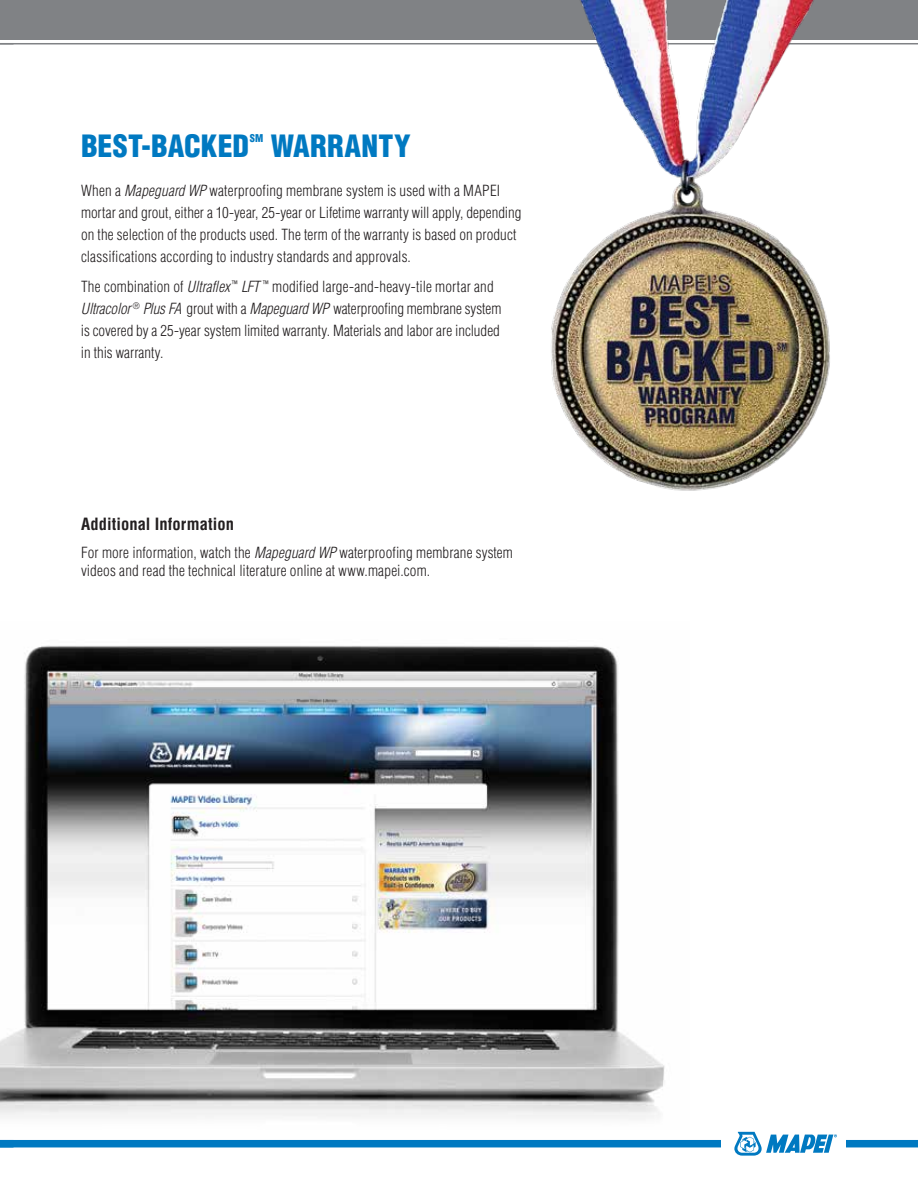
<style>
.page{position:relative;width:918px;height:1188px;background:#fff}
.page>*{position:absolute;margin:0;border:0;box-sizing:border-box;transform-origin:0 0}
.t1{font:900 condensed 30px "Helvetica LT Std";letter-spacing:.005em;color:#0079c1}
.t2{font:700 condensed 16.5px "Helvetica LT Std";letter-spacing:.005em;color:#231f20}
.t3{font:300 condensed 15px/21.8px "Helvetica LT Std";letter-spacing:.005em;color:#231f20}
.t4{font:900 condensed 10.5px "Helvetica LT Std";color:#0079c1}
.s1{font-style:italic}
</style>
<div class="page">
<div style="left:0;top:1140px;width:918px;height:7px;background:#0079c1"></div>
<div style="left:721px;top:1132px;width:125px;height:24px;background:#fff"></div>
<svg style="left:734px;top:1132px;width:103px;height:24px"></svg>
<div style="left:0;top:0;width:918px;height:40px;background:#808285"></div>
<hr style="left:0;top:43px;width:918px;height:1px;background:#808285">
<img style="left:0;top:645px;width:665px;height:474px">
<img style="left:475px;top:0;width:415px;height:491px">
<h1 class="t1" style="left:81px;top:127px;width:170px">BEST-BACKED</h1>
<p class="t4" style="left:250px;top:131px;width:15px">SM</p>
<h1 class="t1" style="left:271px;top:127px;width:141px">WARRANTY</h1>
<p class="t3" style="left:81px;top:180px;width:442px">When a <span class="s1">Mapeguard WP</span> waterproofing membrane system is used with a MAPEI mortar and grout, either a 10-year, 25-year or Lifetime warranty will apply, depending on the selection of the products used. The term of the warranty is based on product classifications according to industry standards and approvals.</p>
<p class="t3" style="left:81px;top:276px;width:422px">The combination of <span class="s1">Ultraflex</span> <sup>™</sup> <span class="s1">LFT</span> <sup>™</sup> modified large-and-heavy-tile mortar and <span class="s1">Ultracolor</span> <sup>®</sup> <span class="s1">Plus FA</span> grout with a <span class="s1">Mapeguard WP</span> waterproofing membrane system is covered by a 25-year system limited warranty. Materials and labor are included in this warranty.</p>
<p class="t2" style="left:81px;top:514px;width:155px">Additional Information</p>
<p class="t3" style="left:81px;top:544px;width:433px;line-height:18px">For more information, watch the <span class="s1">Mapeguard WP</span> waterproofing membrane system videos and read the technical literature online at www.mapei.com.</p>
</div>
